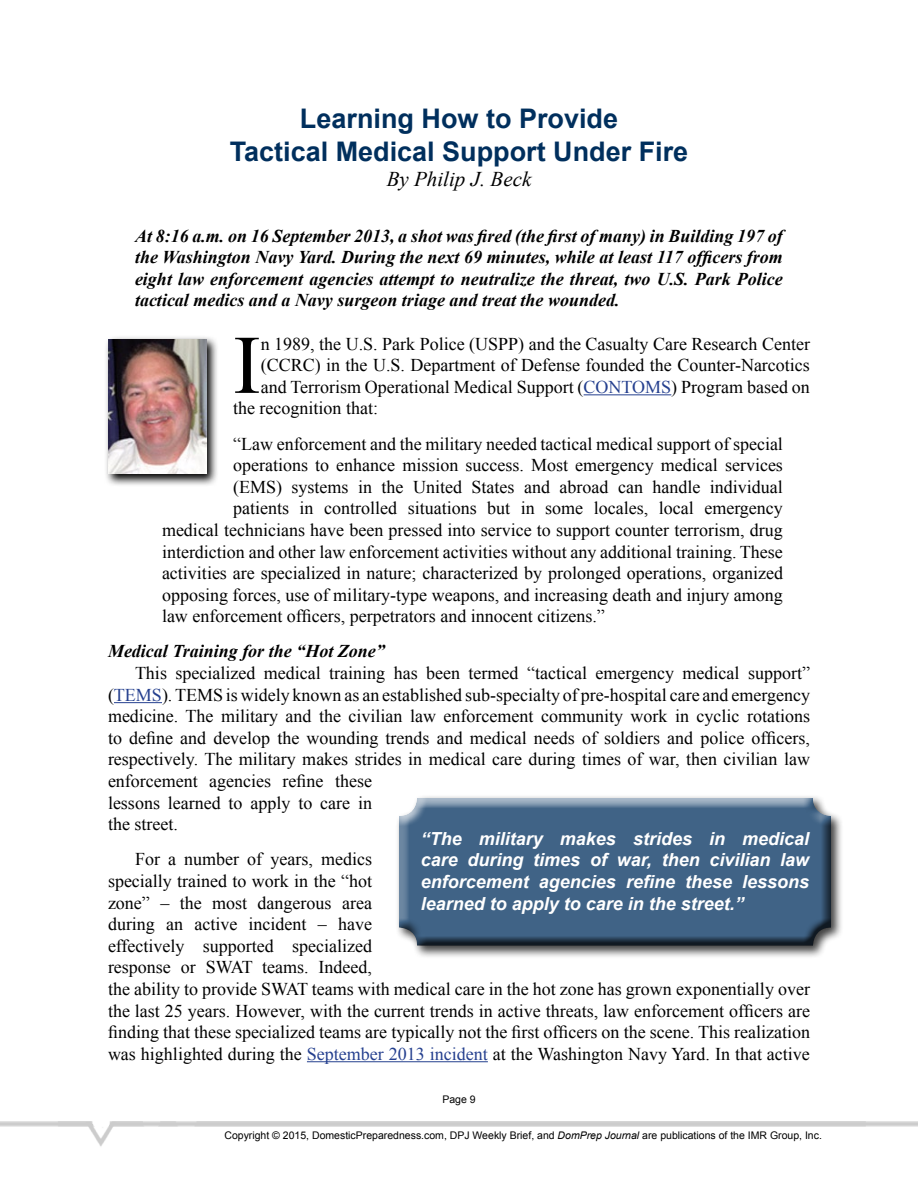
<style>
.page{position:relative;width:918px;height:1188px;background:#fff}
.page>*{position:absolute;margin:0;border:0;box-sizing:border-box;transform-origin:0 0}
.t1{font:83.25px "Times New Roman";color:#000}
.t2{font:700 27px/33px "Arial";color:#002f5d;text-align:center}
.t3{font:italic 21px "Times New Roman";color:#000}
.t4{font:18px/21.6px "Times New Roman";color:#000}
.t5{font:italic 700 18px/21.6px "Times New Roman";color:#000;text-align:justify}
.t6{font:italic 700 18px/21.8px "Arial";color:#fff;text-align:justify}
.t7{font:10.5px "Arial";color:#000}
.s1{color:#25408f}
.s2{font-style:italic}
</style>
<div class="page">
<img style="left:0;top:1121px;width:918px;height:26px">
<hr style="left:584px;top:394px;width:87px;height:1px;background:#25408f">
<hr style="left:114px;top:702px;width:48px;height:1px;background:#25408f">
<hr style="left:307px;top:1061px;width:181px;height:1px;background:#25408f">
<svg style="left:106px;top:337px;width:111px;height:148px;background:#a4a4a4"></svg>
<img style="left:108px;top:339px;width:98px;height:135px">
<div style="left:396px;top:794px;width:448px;height:164px;background:#000;opacity:.75"></div>
<div style="left:398px;top:791px;width:439px;height:155px;background:#000;opacity:.75"></div>
<h2 class="t2" style="left:230px;top:103px;width:460px">Learning How to Provide<br>Tactical Medical Support Under Fire</h2>
<p class="t3" style="left:387px;top:164px;width:146px">By Philip J. Beck</p>
<p class="t5" style="left:135px;top:224px;width:649px">At 8:16 a.m. on 16 September 2013, a shot was fired (the first of many) in Building 197 of the Washington Navy Yard. During the next 69 minutes, while at least 117 officers from eight law enforcement agencies attempt to neutralize the threat, two U.S. Park Police tactical medics and a Navy surgeon triage and treat the wounded.</p>
<h1 class="t1" style="left:233px;top:309px;width:29px">I</h1>
<p class="t4" style="left:261px;top:333px;width:551px">n 1989, the U.S. Park Police (USPP) and the Casualty Care Research Center</p>
<p class="t4" style="left:261px;top:354px;width:551px">(CCRC) in the U.S. Department of Defense founded the Counter-Narcotics</p>
<p class="t4" style="left:261px;top:376px;width:551px">and Terrorism Operational Medical Support (<span class="s1">CONTOMS</span>) Program based on</p>
<p class="t4" style="left:233px;top:397px;width:146px">the recognition that:</p>
<p class="t4" style="left:233px;top:432px;width:551px">“Law enforcement and the military needed tactical medical support of special</p>
<p class="t4" style="left:233px;top:454px;width:551px">operations to enhance mission success. Most emergency medical services</p>
<p class="t4" style="left:233px;top:476px;width:551px">(EMS) systems in the United States and abroad can handle individual</p>
<p class="t4" style="left:233px;top:497px;width:551px">patients in controlled situations but in some locales, local emergency</p>
<p class="t4" style="left:162px;top:519px;width:622px">medical technicians have been pressed into service to support counter terrorism, drug</p>
<p class="t4" style="left:162px;top:540px;width:622px">interdiction and other law enforcement activities without any additional training. These</p>
<p class="t4" style="left:162px;top:562px;width:622px">activities are specialized in nature; characterized by prolonged operations, organized</p>
<p class="t4" style="left:162px;top:584px;width:622px">opposing forces, use of military-type weapons, and increasing death and injury among</p>
<p class="t4" style="left:162px;top:605px;width:444px">law enforcement officers, perpetrators and innocent citizens.”</p>
<p class="t5" style="left:108px;top:640px;width:278px">Medical Training for the “Hot Zone”</p>
<p class="t4" style="left:108px;top:662px;width:704px;text-indent:27px">This specialized medical training has been termed “tactical emergency medical support” (<span class="s1">TEMS</span>). TEMS is widely known as an established sub-specialty of pre-hospital care and emergency medicine. The military and the civilian law enforcement community work in cyclic rotations to define and develop the wounding trends and medical needs of soldiers and police officers, respectively. The military makes strides in medical care during times of war, then civilian law enforcement agencies refine these<br>lessons learned to apply to care in<br>the street.</p>
<p class="t4" style="left:108px;top:848px;width:704px;text-indent:27px">For a number of years, medics<br>specially trained to work in the “hot<br>zone” – the most dangerous area<br>during an active incident – have<br>effectively supported specialized<br>response or SWAT teams. Indeed,<br>the ability to provide SWAT teams with medical care in the hot zone has grown exponentially over the last 25 years. However, with the current trends in active threats, law enforcement officers are finding that these specialized teams are typically not the first officers on the scene. This realization was highlighted during the <span class="s1">September 2013 incident</span> at the Washington Navy Yard. In that active</p>
<p class="t6" style="left:421px;top:828px;width:390px">“The military makes strides in medical care during times of war, then civilian law enforcement agencies refine these lessons learned to apply to care in the street.”</p>
<p class="t7" style="left:442px;top:1092px;width:35px">Page 9</p>
<p class="t7" style="left:224px;top:1128px;width:599px">Copyright © 2015, DomesticPreparedness.com, DPJ Weekly Brief, and <span class="s2">DomPrep Journal</span> are publications of the IMR Group, Inc.</p>
</div>
